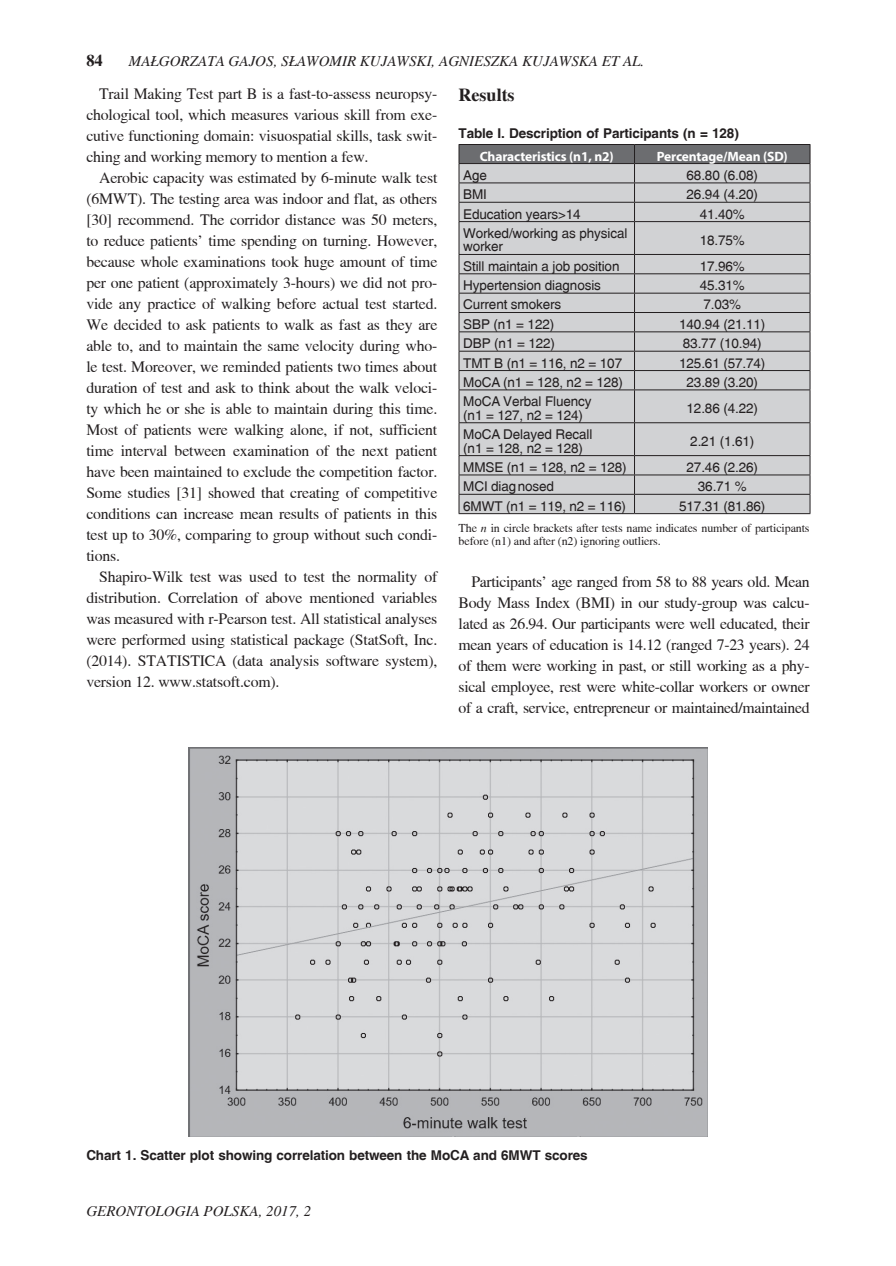
<style>
.page{position:relative;width:896px;height:1266px;background:#fff}
.page>*{position:absolute;margin:0;border:0;box-sizing:border-box;transform-origin:0 0}
.t1{font:700 18px "Toronto";color:#231f20}
.t2{font:700 16.5px "Toronto";color:#231f20}
.t3{font:15.75px/21px "Toronto";letter-spacing:-.01em;color:#231f20;text-align:justify}
.t4{font:italic 15px "Toronto";color:#231f20}
.t5{font:13.5px/13.5px "Switzerland";letter-spacing:-.01em;color:#231f20}
.t6{font:700 13.5px "Switzerland";letter-spacing:-.01em;color:#231f20}
.t7{font:700 13.5px "Myriad Pro";letter-spacing:-.01em;color:#fff}
.t8{font:12px/13.5px "Toronto";letter-spacing:-.01em;color:#231f20}
.s1{font-style:italic}
</style>
<div class="page">
<div style="left:459px;top:222px;width:350px;height:291px;background:#d1d2d4"></div>
<svg style="left:458px;top:144px;width:352px;height:77px;background:#afb0b2"></svg>
<hr style="left:458px;top:221px;width:176px;height:1px;background:#231f20">
<hr style="left:458px;top:222px;width:1px;height:32px;background:#231f20">
<hr style="left:634px;top:221px;width:176px;height:1px;background:#231f20">
<hr style="left:634px;top:222px;width:1px;height:32px;background:#231f20">
<hr style="left:809px;top:222px;width:1px;height:32px;background:#231f20">
<hr style="left:458px;top:254px;width:176px;height:1px;background:#231f20">
<hr style="left:634px;top:254px;width:176px;height:1px;background:#231f20">
<hr style="left:458px;top:273px;width:176px;height:1px;background:#231f20">
<hr style="left:634px;top:273px;width:176px;height:1px;background:#231f20">
<hr style="left:458px;top:293px;width:176px;height:1px;background:#231f20">
<hr style="left:634px;top:293px;width:176px;height:1px;background:#231f20">
<hr style="left:458px;top:312px;width:176px;height:1px;background:#231f20">
<hr style="left:634px;top:312px;width:176px;height:1px;background:#231f20">
<hr style="left:458px;top:331px;width:176px;height:1px;background:#231f20">
<hr style="left:634px;top:331px;width:176px;height:1px;background:#231f20">
<hr style="left:458px;top:351px;width:176px;height:1px;background:#231f20">
<hr style="left:634px;top:351px;width:176px;height:1px;background:#231f20">
<hr style="left:458px;top:370px;width:176px;height:1px;background:#231f20">
<svg style="left:458px;top:255px;width:1px;height:134px"></svg>
<hr style="left:634px;top:370px;width:176px;height:1px;background:#231f20">
<svg style="left:634px;top:255px;width:1px;height:134px"></svg>
<svg style="left:809px;top:255px;width:1px;height:134px"></svg>
<hr style="left:458px;top:389px;width:176px;height:1px;background:#231f20">
<hr style="left:458px;top:390px;width:1px;height:32px;background:#231f20">
<hr style="left:634px;top:389px;width:176px;height:1px;background:#231f20">
<hr style="left:634px;top:390px;width:1px;height:32px;background:#231f20">
<hr style="left:809px;top:390px;width:1px;height:32px;background:#231f20">
<hr style="left:458px;top:422px;width:176px;height:1px;background:#231f20">
<hr style="left:458px;top:423px;width:1px;height:32px;background:#231f20">
<hr style="left:634px;top:422px;width:176px;height:1px;background:#231f20">
<hr style="left:634px;top:423px;width:1px;height:32px;background:#231f20">
<hr style="left:809px;top:423px;width:1px;height:32px;background:#231f20">
<hr style="left:458px;top:455px;width:176px;height:1px;background:#231f20">
<hr style="left:634px;top:455px;width:176px;height:1px;background:#231f20">
<hr style="left:458px;top:474px;width:176px;height:1px;background:#231f20">
<hr style="left:634px;top:474px;width:176px;height:1px;background:#231f20">
<hr style="left:458px;top:494px;width:176px;height:1px;background:#231f20">
<svg style="left:458px;top:456px;width:1px;height:57px"></svg>
<hr style="left:634px;top:494px;width:176px;height:1px;background:#231f20">
<svg style="left:634px;top:456px;width:1px;height:57px"></svg>
<svg style="left:809px;top:456px;width:1px;height:57px"></svg>
<hr style="left:458px;top:513px;width:176px;height:1px;background:#231f20">
<hr style="left:634px;top:513px;width:176px;height:1px;background:#231f20">
<img style="left:189px;top:747px;width:518px;height:389px">
<p class="t2" style="left:86px;top:51px;width:18px">84</p>
<p class="t4" style="left:129px;top:53px;width:517px">MAŁGORZATA GAJOS, SŁAWOMIR KUJAWSKI, AGNIESZKA KUJAWSKA ET AL.</p>
<p class="t3" style="left:86px;top:83px;width:352px;text-indent:13px">Trail Making Test part B is a fast-to-assess neuropsy&shy;chological tool, which measures various skill from exe&shy;cutive functioning domain: visuospatial skills, task swit&shy;ching and working memory to mention a few.</p>
<p class="t3" style="left:86px;top:167px;width:352px;text-indent:13px">Aerobic capacity was estimated by 6-minute walk test (6MWT). The testing area was indoor and flat, as others [30] recommend. The corridor distance was 50 meters, to reduce patients’ time spending on turning. However, because whole examinations took huge amount of time per one patient (approximately 3-hours) we did not pro&shy;vide any practice of walking before actual test started.<br>We decided to ask patients to walk as fast as they are able to, and to maintain the same velocity during who&shy;le test. Moreover, we reminded patients two times about duration of test and ask to think about the walk veloci&shy;ty which he or she is able to maintain during this time.<br>Most of patients were walking alone, if not, sufficient time interval between examination of the next patient have been maintained to exclude the competition factor.<br>Some studies [31] showed that creating of competitive conditions can increase mean results of patients in this test up to 30%, comparing to group without such condi&shy;tions.</p>
<p class="t3" style="left:86px;top:566px;width:352px;text-indent:13px">Shapiro-Wilk test was used to test the normality of distribution. Correlation of above mentioned variables was measured with r-Pearson test. All statistical analyses were performed using statistical package (StatSoft, Inc. (2014). STATISTICA (data analysis software system), version 12. www.statsoft.com).</p>
<p class="t1" style="left:458px;top:84px;width:57px">Results</p>
<p class="t6" style="left:458px;top:125px;width:282px">Table I. Description of Participants (n = 128)</p>
<p class="t7" style="left:479px;top:147px;width:135px">Characteristics (n1, n2)</p>
<p class="t7" style="left:656px;top:147px;width:132px">Percentage/Mean (SD)</p>
<p class="t5" style="left:463px;top:168px;width:25px">Age</p>
<p class="t5" style="left:686px;top:168px;width:73px">68.80 (6.08)</p>
<p class="t5" style="left:463px;top:188px;width:25px">BMI</p>
<p class="t5" style="left:686px;top:188px;width:73px">26.94 (4.20)</p>
<p class="t5" style="left:463px;top:207px;width:119px">Education years&gt;14</p>
<p class="t5" style="left:699px;top:207px;width:47px">41.40%</p>
<p class="t5" style="left:463px;top:226px;width:166px">Worked/working as physical worker</p>
<p class="t5" style="left:699px;top:233px;width:47px">18.75%</p>
<p class="t5" style="left:463px;top:259px;width:158px">Still maintain a job position</p>
<p class="t5" style="left:699px;top:259px;width:47px">17.96%</p>
<p class="t5" style="left:463px;top:278px;width:139px">Hypertension diagnosis</p>
<p class="t5" style="left:699px;top:278px;width:47px">45.31%</p>
<p class="t5" style="left:463px;top:298px;width:99px">Current smokers</p>
<p class="t5" style="left:703px;top:298px;width:39px">7.03%</p>
<p class="t5" style="left:463px;top:317px;width:92px">SBP (n1 = 122)</p>
<p class="t5" style="left:679px;top:317px;width:88px">140.94 (21.11)</p>
<p class="t5" style="left:463px;top:336px;width:93px">DBP (n1 = 122)</p>
<p class="t5" style="left:682px;top:336px;width:80px">83.77 (10.94)</p>
<p class="t5" style="left:463px;top:356px;width:160px">TMT B (n1 = 116, n2 = 107</p>
<p class="t5" style="left:679px;top:356px;width:88px">125.61 (57.74)</p>
<p class="t5" style="left:463px;top:375px;width:161px">MoCA (n1 = 128, n2 = 128)</p>
<p class="t5" style="left:686px;top:375px;width:73px">23.89 (3.20)</p>
<p class="t5" style="left:463px;top:394px;width:130px">MoCA Verbal Fluency (n1 = 127, n2 = 124)</p>
<p class="t5" style="left:686px;top:401px;width:73px">12.86 (4.22)</p>
<p class="t5" style="left:463px;top:427px;width:131px">MoCA Delayed Recall (n1 = 128, n2 = 128)</p>
<p class="t5" style="left:690px;top:434px;width:65px">2.21 (1.61)</p>
<p class="t5" style="left:463px;top:460px;width:165px">MMSE (n1 = 128, n2 = 128)</p>
<p class="t5" style="left:686px;top:460px;width:73px">27.46 (2.26)</p>
<p class="t5" style="left:463px;top:479px;width:92px">MCI diagnosed</p>
<p class="t5" style="left:697px;top:479px;width:50px">36.71 %</p>
<p class="t5" style="left:463px;top:499px;width:164px">6MWT (n1 = 119, n2 = 116)</p>
<p class="t5" style="left:679px;top:499px;width:88px">517.31 (81.86)</p>
<p class="t8" style="left:458px;top:521px;width:352px">The <span class="s1">n</span> in circle brackets after tests name indicates number of participants before (n1) and after (n2) ignoring outliers.</p>
<p class="t3" style="left:458px;top:571px;width:352px;text-indent:13px">Participants’ age ranged from 58 to 88 years old. Mean Body Mass Index (BMI) in our study-group was calcu&shy;lated as 26.94. Our participants were well educated, their mean years of education is 14.12 (ranged 7-23 years). 24 of them were working in past, or still working as a phy&shy;sical employee, rest were white-collar workers or owner of a craft, service, entrepreneur or maintained/maintained</p>
<p class="t6" style="left:86px;top:1147px;width:503px">Chart 1. Scatter plot showing correlation between the MoCA and 6MWT scores</p>
<p class="t4" style="left:86px;top:1202px;width:226px">GERONTOLOGIA POLSKA, 2017, 2</p>
</div>
